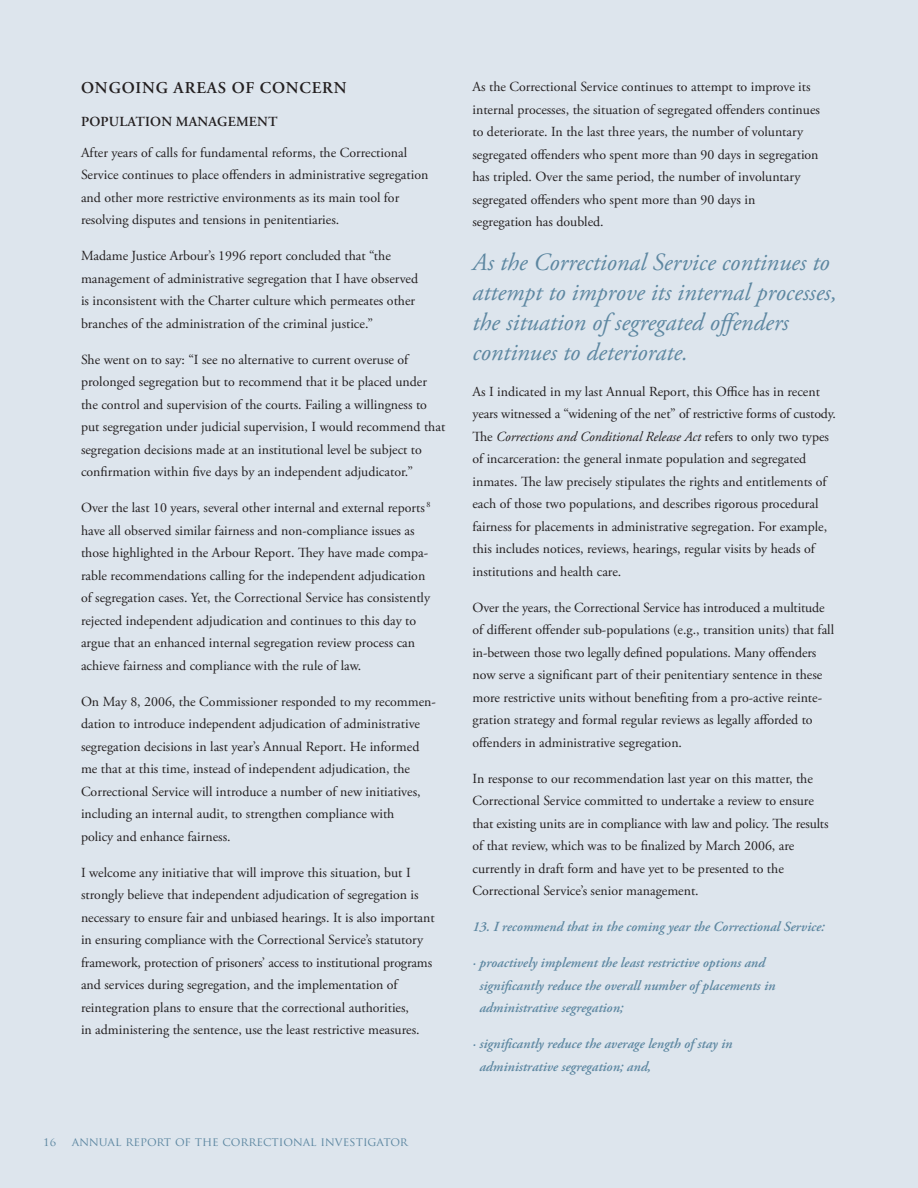
<style>
.page{position:relative;width:918px;height:1188px;background:#dde5ed}
.page>*{position:absolute;margin:0;border:0;box-sizing:border-box;transform-origin:0 0}
.t1{font:italic 24.75px/30px "Adobe Garamond Pro";color:#5d87a1}
.t2{font:600 16.5px "Adobe Garamond Pro";letter-spacing:.05em;color:#231f20}
.t3{font:13.8px/22.5px "Adobe Garamond Pro";color:#231f20}
.t4{font:italic 600 13.8px/22.5px "Adobe Garamond Pro";color:#5d87a1}
.t5{font:600 13.8px "Adobe Garamond Pro";letter-spacing:.015em;color:#231f20}
.t6{font:12px "Trajan Pro";color:#5d87a1}
.s1{font-style:italic}
</style>
<div class="page">
<p class="t2" style="left:81px;top:78px;width:267px">ONGOING AREAS OF CONCERN</p>
<p class="t5" style="left:81px;top:114px;width:198px">POPULATION MANAGEMENT</p>
<p class="t3" style="left:81px;top:141px;width:349px">After years of calls for fundamental reforms, the Correctional Service continues to place offenders in administrative segregation and other more restrictive environments as its main tool for resolving disputes and tensions in penitentiaries.</p>
<p class="t3" style="left:81px;top:245px;width:339px">Madame Justice Arbour’s 1996 report concluded that “the management of administrative segregation that I have observed is inconsistent with the Charter culture which permeates other branches of the administration of the criminal justice.”</p>
<p class="t3" style="left:81px;top:348px;width:366px">She went on to say: “I see no alternative to current overuse of prolonged segregation but to recommend that it be placed under the control and supervision of the courts. Failing a willingness to put segregation under judicial supervision, I would recommend that segregation decisions made at an institutional level be subject to confirmation within five days by an independent adjudicator.”</p>
<p class="t3" style="left:81px;top:497px;width:351px">Over the last 10 years, several other internal and external reports have all observed similar fairness and non-compliance issues as those highlighted in the Arbour Report. They have made compa&shy;rable recommendations calling for the independent adjudication of segregation cases. Yet, the Correctional Service has consistently rejected independent adjudication and continues to this day to argue that an enhanced internal segregation review process can achieve fairness and compliance with the rule of law.</p>
<p class="t3" style="left:81px;top:690px;width:357px">On May 8, 2006, the Commissioner responded to my recommen&shy;dation to introduce independent adjudication of administrative segregation decisions in last year’s Annual Report. He informed me that at this time, instead of independent adjudication, the Correctional Service will introduce a number of new initiatives, including an internal audit, to strengthen compliance with<br>policy and enhance fairness.</p>
<p class="t3" style="left:81px;top:861px;width:355px">I welcome any initiative that will improve this situation, but I strongly believe that independent adjudication of segregation is necessary to ensure fair and unbiased hearings. It is also important in ensuring compliance with the Correctional Service’s statutory framework, protection of prisoners’ access to institutional programs and services during segregation, and the implementation of reintegration plans to ensure that the correctional authorities,<br>in administering the sentence, use the least restrictive measures.</p>
<p class="t6" style="left:43px;top:1134px;width:14px">16</p>
<p class="t6" style="left:72px;top:1134px;width:338px">ANNUAL REPORT OF THE CORRECTIONAL INVESTIGATOR</p>
<p class="t3" style="left:472px;top:76px;width:349px">As the Correctional Service continues to attempt to improve its internal processes, the situation of segregated offenders continues to deteriorate. In the last three years, the number of voluntary segregated offenders who spent more than 90 days in segregation has tripled. Over the same period, the number of involuntary segregated offenders who spent more than 90 days in<br>segregation has doubled.</p>
<h1 class="t1" style="left:472px;top:247px;width:366px">As the Correctional Service continues to attempt to improve its internal processes, the situation of segregated offenders continues to deteriorate.</h1>
<p class="t3" style="left:472px;top:380px;width:365px">As I indicated in my last Annual Report, this Office has in recent years witnessed a “widening of the net” of restrictive forms of custody.<br>The <span class="s1">Corrections and Conditional Release Act</span> refers to only two types of incarceration: the general inmate population and segregated inmates. The law precisely stipulates the rights and entitlements of each of those two populations, and describes rigorous procedural fairness for placements in administrative segregation. For example, this includes notices, reviews, hearings, regular visits by heads of institutions and health care.</p>
<p class="t3" style="left:472px;top:596px;width:363px">Over the years, the Correctional Service has introduced a multitude of different offender sub-populations (e.g., transition units) that fall in-between those two legally defined populations. Many offenders now serve a significant part of their penitentiary sentence in these more restrictive units without benefiting from a pro-active reinte&shy;gration strategy and formal regular reviews as legally afforded to offenders in administrative segregation.</p>
<p class="t3" style="left:472px;top:767px;width:358px">In response to our recommendation last year on this matter, the Correctional Service committed to undertake a review to ensure that existing units are in compliance with law and policy. The results of that review, which was to be finalized by March 2006, are currently in draft form and have yet to be presented to the Correctional Service’s senior management.</p>
<p class="t4" style="left:472px;top:916px;width:354px">13. I recommend that in the coming year the Correctional Service:</p>
<p class="t4" style="left:479px;top:952px;width:297px;text-indent:-7px">· proactively implement the least restrictive options and significantly reduce the overall number of placements in administrative segregation;</p>
<p class="t4" style="left:479px;top:1033px;width:254px;text-indent:-7px">· significantly reduce the average length of stay in administrative segregation; and,</p>
</div>
